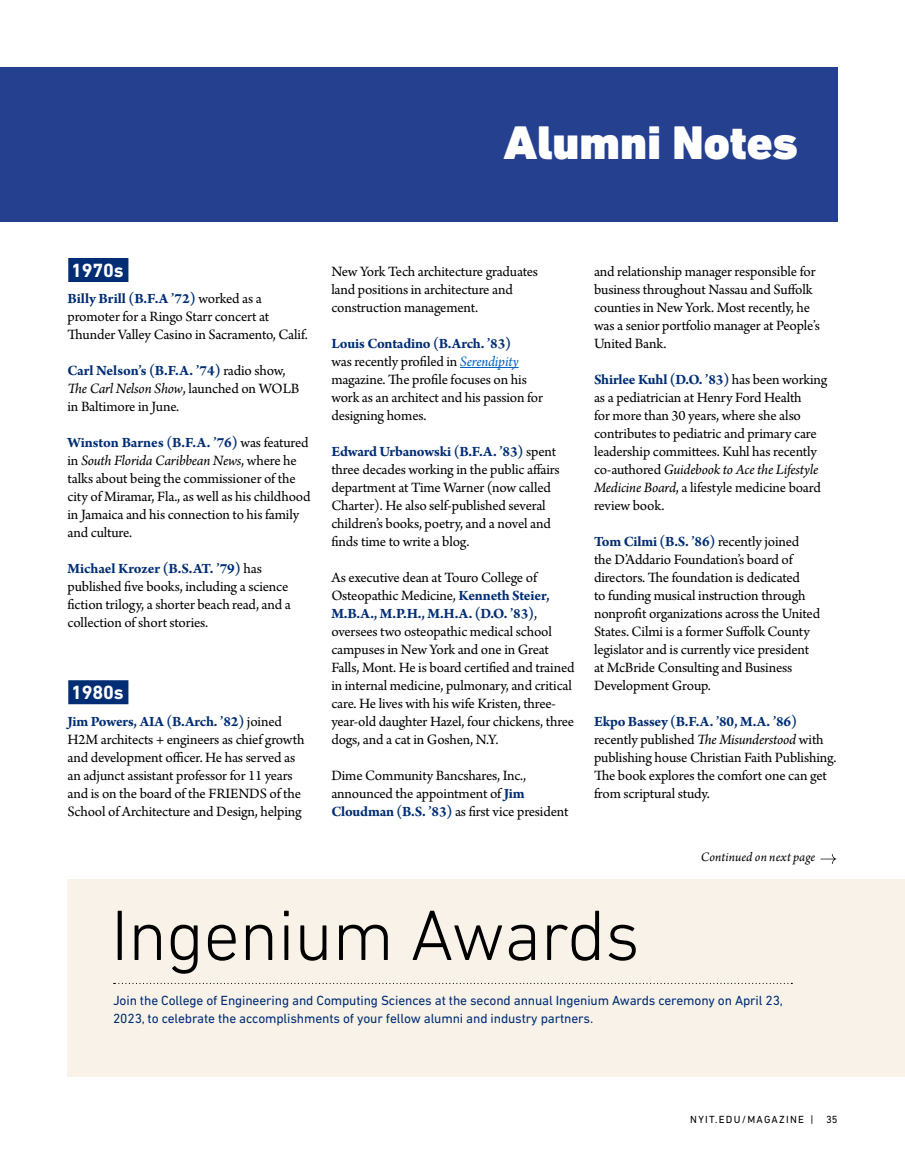
<style>
.page{position:relative;width:905px;height:1161px;background:#fff}
.page>*{position:absolute;margin:0;border:0;box-sizing:border-box;transform-origin:0 0}
.t1{font:300 72.45px "DIN Next LT Pro";letter-spacing:-.01em;color:#000}
.t2{font:900 48px "DIN Next LT Pro";color:#fff}
.t3{font:700 19.5px "DIN Next LT Pro";letter-spacing:-.01em;color:#fff}
.t4{font:15px/18px "Arno Pro";letter-spacing:-.01em;color:#000}
.t5{font:13.5px/18px "DIN Next LT Pro";letter-spacing:-.01em;color:#002d74}
.t6{font:italic 13.5px "Arno Pro";letter-spacing:.005em;color:#000}
.t7{font:10.5px "DIN Next LT Pro";letter-spacing:.12em;color:#000}
.s1{font-weight:700;color:#002d74}
.s2{font-style:italic}
.s3{font-style:italic;color:#0563c1}
</style>
<div class="page">
<div style="left:68px;top:258px;width:60px;height:24px;background:#002d74"></div>
<div style="left:68px;top:680px;width:60px;height:24px;background:#002d74"></div>
<hr style="left:460px;top:367px;width:58px;height:1px;background:#0563c1">
<div style="left:0;top:68px;width:837px;height:154px;background:#25408f"></div>
<svg style="left:820px;top:854px;width:17px;height:10px"></svg>
<div style="left:68px;top:879px;width:836px;height:198px;background:#f9f2e9"></div>
<svg style="left:114px;top:983px;width:678px;height:1px"></svg>
<h2 class="t2" style="left:503px;top:114px;width:296px">Alumni Notes</h2>
<h3 class="t3" style="left:71px;top:259px;width:54px">1970s</h3>
<p class="t4" style="left:68px;top:290px;width:242px"><span class="s1">Billy Brill (B.F.A ’72)</span> worked as a promoter for a Ringo Starr concert at<br>Thunder Valley Casino in Sacramento, Calif.</p>
<p class="t4" style="left:68px;top:362px;width:233px"><span class="s1">Carl Nelson’s (B.F.A. ’74)</span> radio show,<br><span class="s2">The Carl Nelson Show</span>, launched on WOLB in Baltimore in June.</p>
<p class="t4" style="left:68px;top:434px;width:244px"><span class="s1">Winston Barnes (B.F.A. ’76)</span> was featured in <span class="s2">South Florida Caribbean News</span>, where he talks about being the commissioner of the city of Miramar, Fla., as well as his childhood in Jamaica and his connection to his family and culture.</p>
<p class="t4" style="left:68px;top:560px;width:225px"><span class="s1">Michael Krozer (B.S.AT. ’79)</span> has published five books, including a science fiction trilogy, a shorter beach read, and a collection of short stories.</p>
<h3 class="t3" style="left:71px;top:681px;width:54px">1980s</h3>
<p class="t4" style="left:68px;top:713px;width:238px"><span class="s1">Jim Powers, AIA (B.Arch. ’82)</span> joined H2M architects + engineers as chief growth and development officer. He has served as an adjunct assistant professor for 11 years and is on the board of the FRIENDS of the School of Architecture and Design, helping</p>
<p class="t4" style="left:331px;top:263px;width:208px">New York Tech architecture graduates land positions in architecture and construction management.</p>
<p class="t4" style="left:331px;top:335px;width:213px"><span class="s1">Louis Contadino (B.Arch. ’83)<br></span>was recently profiled in <span class="s3">Serendipity </span>magazine. The profile focuses on his work as an architect and his passion for designing homes.</p>
<p class="t4" style="left:331px;top:443px;width:230px"><span class="s1">Edward Urbanowski (B.F.A. ’83)</span> spent three decades working in the public affairs department at Time Warner (now called Charter). He also self-published several children’s books, poetry, and a novel and finds time to write a blog.</p>
<p class="t4" style="left:331px;top:569px;width:245px">As executive dean at Touro College of Osteopathic Medicine, <span class="s1">Kenneth Steier, M.B.A., M.P.H., M.H.A. (D.O. ’83)</span>, oversees two osteopathic medical school campuses in New York and one in Great Falls, Mont. He is board certified and trained in internal medicine, pulmonary, and critical care. He lives with his wife Kristen, three&shy;year-old daughter Hazel, four chickens, three dogs, and a cat in Goshen, N.Y.</p>
<p class="t4" style="left:331px;top:767px;width:238px">Dime Community Bancshares, Inc., announced the appointment of <span class="s1">Jim<br>Cloudman (B.S. ’83)</span> as first vice president</p>
<p class="t4" style="left:594px;top:263px;width:227px">and relationship manager responsible for business throughout Nassau and Suffolk counties in New York. Most recently, he was a senior portfolio manager at People’s United Bank.</p>
<p class="t4" style="left:594px;top:371px;width:235px"><span class="s1">Shirlee Kuhl (D.O. ’83)</span> has been working as a pediatrician at Henry Ford Health<br>for more than 30 years, where she also contributes to pediatric and primary care leadership committees. Kuhl has recently co-authored <span class="s2">Guidebook to Ace the Lifestyle Medicine Board</span>, a lifestyle medicine board review book.</p>
<p class="t4" style="left:594px;top:533px;width:228px"><span class="s1">Tom Cilmi (B.S. ’86)</span> recently joined the D’Addario Foundation’s board of directors. The foundation is dedicated<br>to funding musical instruction through nonprofit organizations across the United States. Cilmi is a former Suffolk County legislator and is currently vice president at McBride Consulting and Business Development Group.</p>
<p class="t4" style="left:594px;top:713px;width:244px"><span class="s1">Ekpo Bassey (B.F.A. ’80, M.A. ’86) </span>recently published <span class="s2">The Misunderstood</span> with publishing house Christian Faith Publishing.<br>The book explores the comfort one can get from scriptural study.</p>
<p class="t6" style="left:701px;top:849px;width:116px">Continued on next page</p>
<h1 class="t1" style="left:111px;top:894px;width:530px">Ingenium Awards</h1>
<p class="t5" style="left:113px;top:991px;width:671px">Join the College of Engineering and Computing Sciences at the second annual Ingenium Awards ceremony on April 23,<br>2023, to celebrate the accomplishments of your fellow alumni and industry partners.</p>
<p class="t7" style="left:690px;top:1113px;width:149px">NYIT.EDU/MAGAZINE | 35</p>
</div>
